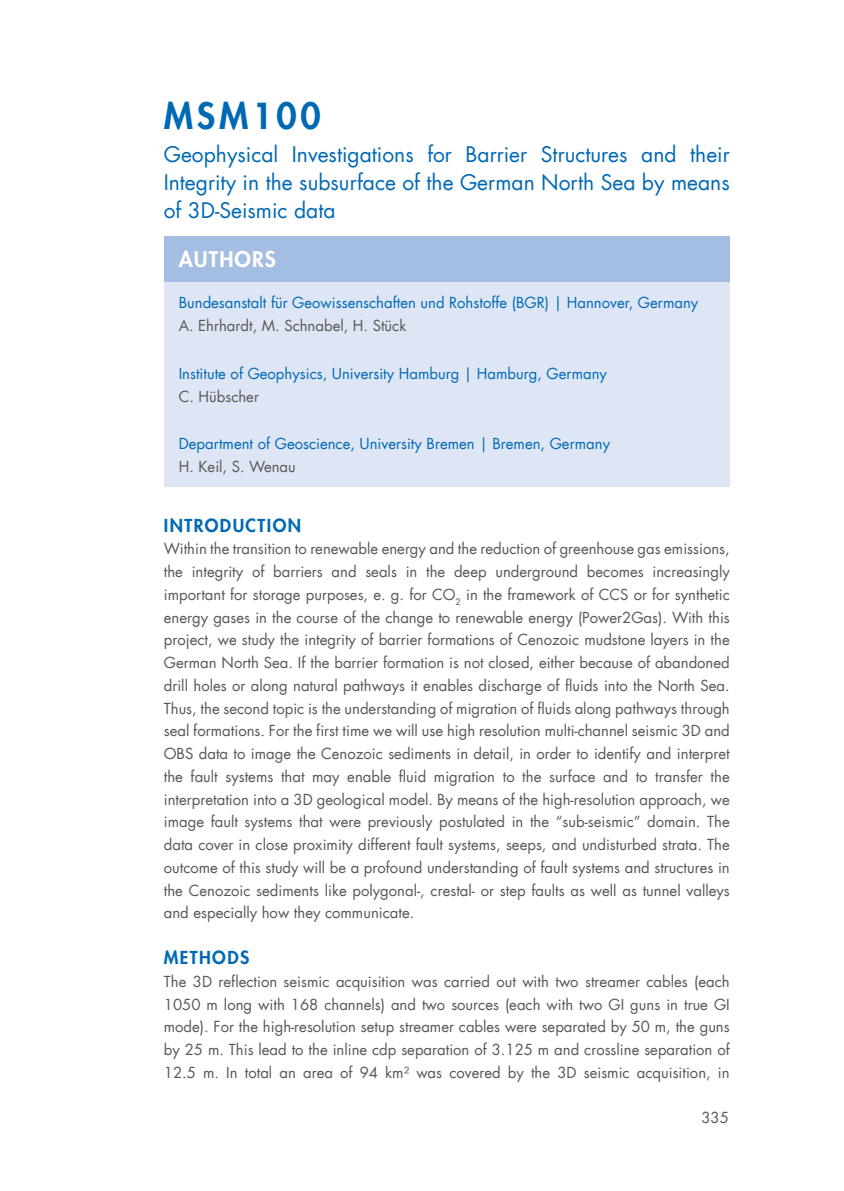
<style>
.page{position:relative;width:844px;height:1191px;background:#fff}
.page>*{position:absolute;margin:0;border:0;box-sizing:border-box;transform-origin:0 0}
.t1{font:800 35px "Futura LT";letter-spacing:.11em;color:#0069b4}
.t2{font:21px/28px "Futura LT";color:#0069b4;text-align:justify}
.t3{font:800 21px "Futura LT";letter-spacing:.05em;color:#fff}
.t4{font:800 17.5px "Futura LT";letter-spacing:.08em;color:#0069b4}
.t5{font:14.88px/22.8px "Futura LT";color:#575756;text-align:justify}
.t6{font:14.88px "Futura LT";color:#0069b4}
</style>
<div class="page">
<div style="left:164px;top:281px;width:565px;height:206px;background:#dee6f6"></div>
<div style="left:164px;top:236px;width:565px;height:45px;background:#a4bde3"></div>
<h1 class="t1" style="left:164px;top:93px;width:158px">MSM100</h1>
<h2 class="t2" style="left:164px;top:140px;width:567px">Geophysical Investigations for Barrier Structures and their Integrity in the subsurface of the German North Sea by means of 3D-Seismic data</h2>
<h2 class="t3" style="left:179px;top:246px;width:99px">AUTHORS</h2>
<p class="t6" style="left:179px;top:293px;width:521px">Bundesanstalt für Geowissenschaften und Rohstoffe (BGR) | Hannover, Germany</p>
<p class="t5" style="left:179px;top:314px;width:229px">A. Ehrhardt, M. Schnabel, H. Stück</p>
<p class="t6" style="left:179px;top:364px;width:429px">Institute of Geophysics, University Hamburg | Hamburg, Germany</p>
<p class="t5" style="left:179px;top:385px;width:82px">C. Hübscher</p>
<p class="t6" style="left:179px;top:434px;width:433px">Department of Geoscience, University Bremen | Bremen, Germany</p>
<p class="t5" style="left:179px;top:455px;width:119px">H. Keil, S. Wenau</p>
<p class="t4" style="left:164px;top:513px;width:139px">INTRODUCTION</p>
<p class="t5" style="left:164px;top:538px;width:567px">Within the transition to renewable energy and the reduction of greenhouse gas emissions, the integrity of barriers and seals in the deep underground becomes increasingly important for storage purposes, e. g. for CO<sub>2</sub> in the framework of CCS or for synthetic energy gases in the course of the change to renewable energy (Power2Gas). With this project, we study the integrity of barrier formations of Cenozoic mudstone layers in the German North Sea. If the barrier formation is not closed, either because of abandoned drill holes or along natural pathways it enables discharge of fluids into the North Sea.<br>Thus, the second topic is the understanding of migration of fluids along pathways through seal formations. For the first time we will use high resolution multi-channel seismic 3D and OBS data to image the Cenozoic sediments in detail, in order to identify and interpret the fault systems that may enable fluid migration to the surface and to transfer the interpretation into a 3D geological model. By means of the high-resolution approach, we image fault systems that were previously postulated in the “sub-seismic” domain. The data cover in close proximity different fault systems, seeps, and undisturbed strata. The outcome of this study will be a profound understanding of fault systems and structures in the Cenozoic sediments like polygonal-, crestal- or step faults as well as tunnel valleys and especially how they communicate.</p>
<p class="t4" style="left:164px;top:946px;width:87px">METHODS</p>
<p class="t5" style="left:164px;top:970px;width:567px">The 3D reflection seismic acquisition was carried out with two streamer cables (each 1050 m long with 168 channels) and two sources (each with two GI guns in true GI mode). For the high-resolution setup streamer cables were separated by 50 m, the guns by 25 m. This lead to the inline cdp separation of 3.125 m and crossline separation of 12.5 m. In total an area of 94 km² was covered by the 3D seismic acquisition, in</p>
<p class="t5" style="left:701px;top:1106px;width:29px">335</p>
</div>
